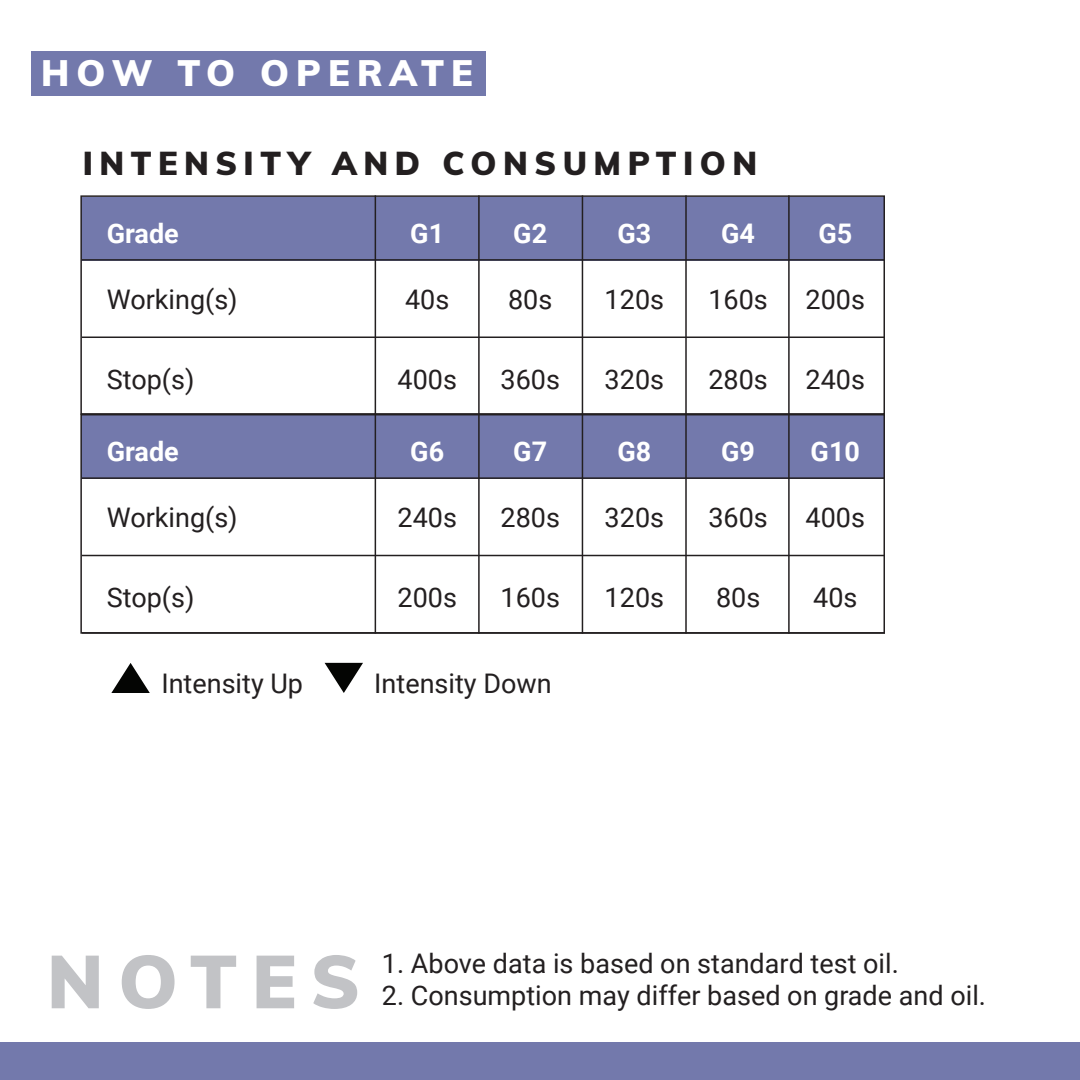
<style>
.page{position:relative;width:1080px;height:1080px;background:#fff}
.page>*{position:absolute;margin:0;border:0;box-sizing:border-box;transform-origin:0 0}
.t1{font:900 74.1px "Muli";letter-spacing:.195em;color:#c2c3c6}
.t2{font:900 36px "Muli";letter-spacing:.2em;color:#fff}
.t3{font:900 32.4px "Muli";letter-spacing:.2em;color:#231f20}
.t4{font:27px "Roboto";color:#231f20}
.t5{font:700 27px "Roboto";color:#fff}
</style>
<div class="page">
<div style="left:0;top:1043px;width:1080px;height:37px;background:#7379ac"></div>
<div style="left:32px;top:52px;width:454px;height:44px;background:#7379ac"></div>
<div style="left:82px;top:197px;width:803px;height:64px;background:#7379ac"></div>
<div style="left:82px;top:415px;width:803px;height:64px;background:#7379ac"></div>
<hr style="left:82px;top:259px;width:803px;height:2px;background:#231f20">
<hr style="left:82px;top:477px;width:803px;height:2px;background:#231f20">
<hr style="left:82px;top:337px;width:803px;height:1px;background:#231f20">
<hr style="left:82px;top:555px;width:803px;height:1px;background:#231f20">
<hr style="left:375px;top:195px;width:1px;height:220px;background:#231f20">
<hr style="left:478px;top:195px;width:2px;height:220px;background:#231f20">
<hr style="left:582px;top:195px;width:1px;height:220px;background:#231f20">
<hr style="left:685px;top:195px;width:2px;height:220px;background:#231f20">
<hr style="left:788px;top:195px;width:2px;height:220px;background:#231f20">
<hr style="left:375px;top:414px;width:1px;height:220px;background:#231f20">
<hr style="left:478px;top:414px;width:2px;height:220px;background:#231f20">
<hr style="left:582px;top:414px;width:1px;height:220px;background:#231f20">
<hr style="left:685px;top:414px;width:2px;height:220px;background:#231f20">
<hr style="left:788px;top:414px;width:2px;height:220px;background:#231f20">
<div style="left:80px;top:195px;width:805px;height:220px;border:2px solid #231f20"></div>
<div style="left:80px;top:414px;width:805px;height:220px;border:2px solid #231f20"></div>
<svg style="left:111px;top:663px;width:39px;height:30px"></svg>
<svg style="left:325px;top:663px;width:38px;height:30px"></svg>
<h2 class="t2" style="left:41px;top:47px;width:433px">HOW TO OPERATE</h2>
<p class="t3" style="left:83px;top:140px;width:676px">INTENSITY AND CONSUMPTION</p>
<p class="t5" style="left:107px;top:214px;width:74px">Grade</p>
<p class="t5" style="left:410px;top:214px;width:35px">G1</p>
<p class="t5" style="left:513px;top:214px;width:35px">G2</p>
<p class="t5" style="left:617px;top:214px;width:35px">G3</p>
<p class="t5" style="left:721px;top:214px;width:35px">G4</p>
<p class="t5" style="left:818px;top:214px;width:35px">G5</p>
<p class="t4" style="left:107px;top:280px;width:132px">Working(s)</p>
<p class="t4" style="left:405px;top:280px;width:46px">40s</p>
<p class="t4" style="left:508px;top:280px;width:46px">80s</p>
<p class="t4" style="left:605px;top:280px;width:61px">120s</p>
<p class="t4" style="left:708px;top:280px;width:61px">160s</p>
<p class="t4" style="left:806px;top:280px;width:61px">200s</p>
<p class="t4" style="left:107px;top:361px;width:89px">Stop(s)</p>
<p class="t4" style="left:398px;top:361px;width:61px">400s</p>
<p class="t4" style="left:501px;top:361px;width:61px">360s</p>
<p class="t4" style="left:605px;top:361px;width:61px">320s</p>
<p class="t4" style="left:708px;top:361px;width:61px">280s</p>
<p class="t4" style="left:806px;top:361px;width:61px">240s</p>
<p class="t5" style="left:107px;top:433px;width:74px">Grade</p>
<p class="t5" style="left:410px;top:433px;width:35px">G6</p>
<p class="t5" style="left:513px;top:433px;width:35px">G7</p>
<p class="t5" style="left:617px;top:433px;width:35px">G8</p>
<p class="t5" style="left:721px;top:433px;width:35px">G9</p>
<p class="t5" style="left:811px;top:433px;width:51px">G10</p>
<p class="t4" style="left:107px;top:498px;width:132px">Working(s)</p>
<p class="t4" style="left:398px;top:498px;width:61px">240s</p>
<p class="t4" style="left:501px;top:498px;width:61px">280s</p>
<p class="t4" style="left:605px;top:498px;width:61px">320s</p>
<p class="t4" style="left:708px;top:498px;width:61px">360s</p>
<p class="t4" style="left:806px;top:498px;width:61px">400s</p>
<p class="t4" style="left:107px;top:579px;width:89px">Stop(s)</p>
<p class="t4" style="left:398px;top:579px;width:61px">200s</p>
<p class="t4" style="left:501px;top:579px;width:61px">160s</p>
<p class="t4" style="left:605px;top:579px;width:61px">120s</p>
<p class="t4" style="left:716px;top:579px;width:46px">80s</p>
<p class="t4" style="left:813px;top:579px;width:46px">40s</p>
<p class="t4" style="left:161px;top:664px;width:143px">Intensity Up</p>
<p class="t4" style="left:374px;top:664px;width:179px">Intensity Down</p>
<h1 class="t1" style="left:47px;top:927px;width:315px">NOTES</h1>
<p class="t4" style="left:382px;top:944px;width:518px">1. Above data is based on standard test oil.</p>
<p class="t4" style="left:382px;top:977px;width:606px">2. Consumption may differ based on grade and oil.</p>
</div>
